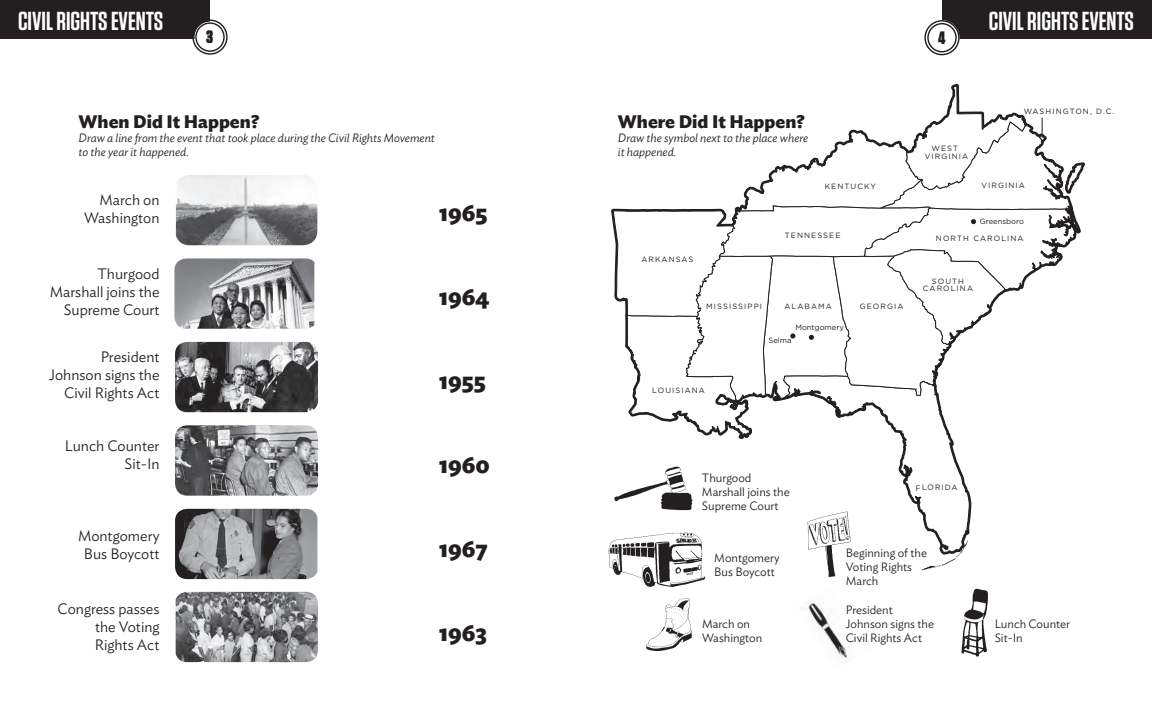
<style>
.page{position:relative;width:1152px;height:720px;background:#fff}
.page>*{position:absolute;margin:0;border:0;box-sizing:border-box;transform-origin:0 0}
.t1{font:600 26px "Tungsten";color:#fff}
.t2{font:700 24px "Ideal Sans";color:#231f20}
.t3{font:700 18px "Ideal Sans";color:#231f20}
.t4{font:900 18px "Tungsten";color:#231f20}
.t5{font:300 15px/18px "Ideal Sans";color:#231f20;text-align:right}
.t6{font:300 12px/14px "Ideal Sans";color:#231f20}
.t7{font:italic 300 12px/14px "Ideal Sans";color:#231f20}
.t8{font:7.6px/7.4px "Gotham";letter-spacing:.14em;color:#231f20;text-align:center}
.t9{font:7.6px "Gotham";color:#231f20}
</style>
<div class="page">
<img style="left:961px;top:588px;width:27px;height:69px">
<img style="left:805px;top:602px;width:42px;height:57px">
<img style="left:646px;top:605px;width:46px;height:46px">
<img style="left:828px;top:571px;width:8px;height:6px">
<img style="left:608px;top:545px;width:98px;height:60px">
<img style="left:175px;top:425px;width:143px;height:71px">
<img style="left:176px;top:175px;width:141px;height:70px">
<img style="left:175px;top:342px;width:143px;height:70px">
<img style="left:174px;top:258px;width:140px;height:71px">
<div style="left:942px;top:0;width:210px;height:39px;background:#231f20"></div>
<div style="left:0;top:0;width:210px;height:39px;background:#231f20"></div>
<img style="left:175px;top:509px;width:142px;height:70px">
<img style="left:176px;top:592px;width:142px;height:70px">
<svg style="left:195px;top:22px;width:30px;height:31px"></svg>
<div style="left:192px;top:20px;width:36px;height:35px;border:1px solid #231f20;border-radius:50%"></div>
<div style="left:195px;top:22px;width:30px;height:30px;border:1px solid #231f20;border-radius:50%"></div>
<svg style="left:927px;top:22px;width:30px;height:31px"></svg>
<div style="left:924px;top:20px;width:36px;height:35px;border:4px solid #fff;border-radius:50%"></div>
<div style="left:924px;top:20px;width:36px;height:35px;border:1px solid #231f20;border-radius:50%"></div>
<div style="left:927px;top:23px;width:30px;height:29px;border:1px solid #231f20;border-radius:50%"></div>
<svg style="left:610px;top:83px;width:475px;height:488px"></svg>
<h1 class="t1" style="left:18px;top:7px;width:147px">CIVIL RIGHTS EVENTS</h1>
<h1 class="t1" style="left:989px;top:7px;width:147px">CIVIL RIGHTS EVENTS</h1>
<p class="t4" style="left:206px;top:27px;width:8px">3</p>
<p class="t4" style="left:938px;top:27px;width:9px">4</p>
<p class="t3" style="left:79px;top:108px;width:182px">When Did It Happen?</p>
<p class="t7" style="left:79px;top:130px;width:358px">Draw a line from the event that took place during the Civil Rights Movement to the year it happened.</p>
<p class="t5" style="left:84px;top:189px;width:77px">March on<br>Washington</p>
<p class="t5" style="left:50px;top:263px;width:111px">Thurgood<br>Marshall joins the<br>Supreme Court</p>
<p class="t5" style="left:49px;top:346px;width:112px">President<br>Johnson signs the<br>Civil Rights Act</p>
<p class="t5" style="left:65px;top:435px;width:96px">Lunch Counter<br>Sit-In</p>
<p class="t5" style="left:78px;top:526px;width:83px;text-align:center">Montgomery<br>Bus Boycott</p>
<p class="t5" style="left:95px;top:598px;width:66px;text-align:justify;text-indent:-37px">Congress passes the Voting Rights Act</p>
<h2 class="t2" style="left:439px;top:193px;width:50px">1965</h2>
<h2 class="t2" style="left:439px;top:277px;width:51px">1964</h2>
<h2 class="t2" style="left:439px;top:361px;width:48px">1955</h2>
<h2 class="t2" style="left:439px;top:445px;width:52px">1960</h2>
<h2 class="t2" style="left:439px;top:529px;width:50px">1967</h2>
<h2 class="t2" style="left:439px;top:613px;width:49px">1963</h2>
<p class="t3" style="left:618px;top:108px;width:189px">Where Did It Happen?</p>
<p class="t7" style="left:618px;top:130px;width:192px">Draw the symbol next to the place where it happened.</p>
<p class="t8" style="left:825px;top:182px;width:53px">KENTUCKY</p>
<p class="t8" style="left:641px;top:256px;width:54px">ARKANSAS</p>
<p class="t8" style="left:785px;top:232px;width:57px">TENNESSEE</p>
<p class="t8" style="left:706px;top:303px;width:57px">MISSISSIPPI</p>
<p class="t8" style="left:784px;top:303px;width:49px">ALABAMA</p>
<p class="t8" style="left:860px;top:303px;width:45px">GEORGIA</p>
<p class="t9" style="left:795px;top:323px;width:50px">Montgomery</p>
<p class="t8" style="left:768px;top:337px;width:25px">Selma</p>
<p class="t8" style="left:652px;top:387px;width:54px">LOUISIANA</p>
<p class="t8" style="left:925px;top:145px;width:45px">WEST<br>VIRGINIA</p>
<p class="t8" style="left:1024px;top:108px;width:92px">WASHINGTON, D.C.</p>
<p class="t8" style="left:981px;top:181px;width:45px">VIRGINIA</p>
<p class="t9" style="left:980px;top:217px;width:46px">Greensboro</p>
<p class="t8" style="left:936px;top:235px;width:89px">NORTH CAROLINA</p>
<p class="t8" style="left:923px;top:277px;width:52px">SOUTH<br>CAROLINA</p>
<p class="t6" style="left:702px;top:470px;width:89px">Thurgood<br>Marshall joins the<br>Supreme Court</p>
<p class="t8" style="left:942px;top:483px;width:4px">I</p>
<p class="t6" style="left:714px;top:550px;width:67px">Montgomery<br>Bus Boycott</p>
<p class="t6" style="left:846px;top:545px;width:83px">Beginning of the<br>Voting Rights<br>March</p>
<p class="t6" style="left:846px;top:602px;width:90px">President<br>Johnson signs the<br>Civil Rights Act</p>
<p class="t6" style="left:702px;top:615px;width:62px">March on<br>Washington</p>
<p class="t6" style="left:995px;top:615px;width:77px">Lunch Counter<br>Sit-In</p>
</div>
